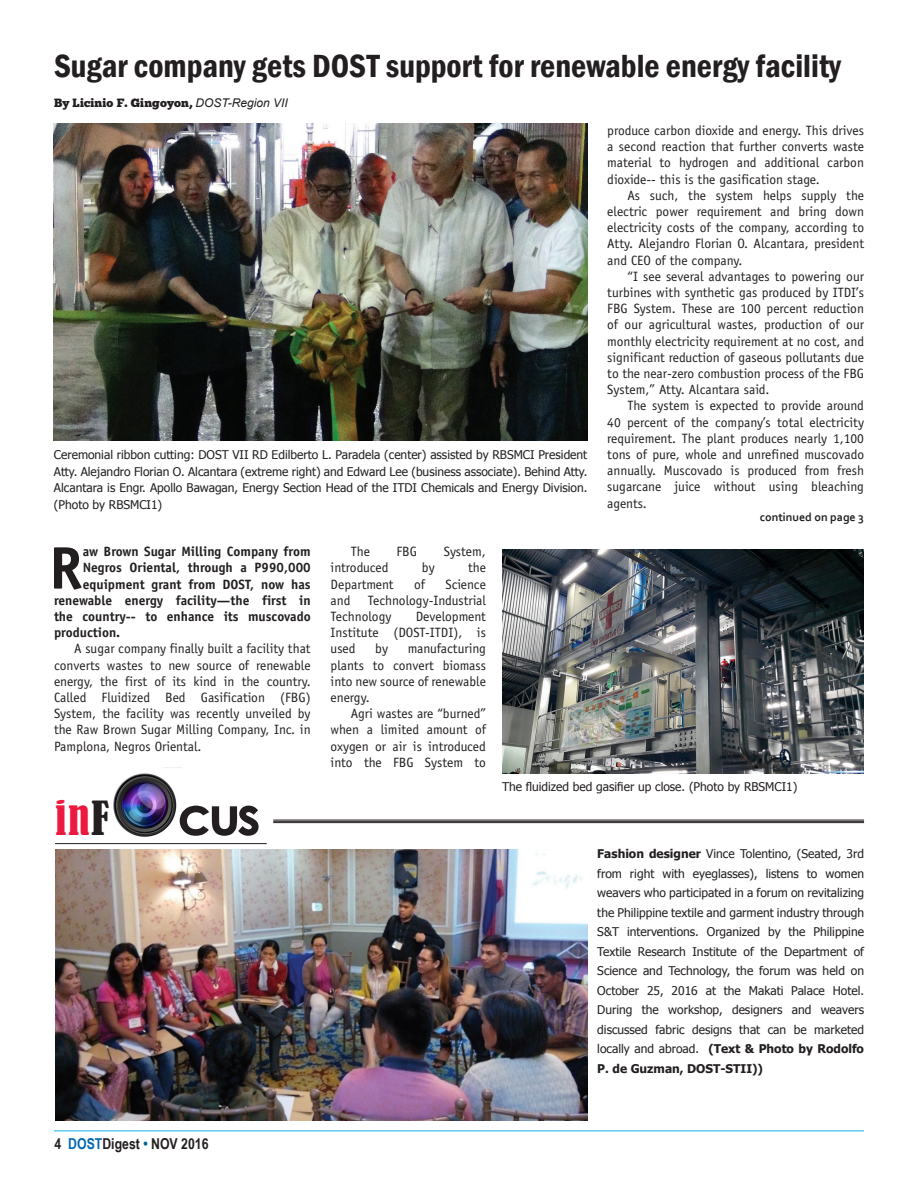
<style>
.page{position:relative;width:918px;height:1188px;background:#fff}
.page>*{position:absolute;margin:0;border:0;box-sizing:border-box;transform-origin:0 0}
.Digest_1st_paragraph{font:700 60.15px "Officina Sans";color:#231f20}
.t1{font:700 54px "Century Gothic";color:#231f20}
.t2{font:condensed 44.1px "Bernard";color:#ed1a40}
.Digest_Title_story{font:600 condensed 33px "Franklin Gothic";color:#231f20}
.t3{font:700 15px "Arial Narrow";color:#231f20}
.Digest_BODYTEXT{font:13.5px/16.2px "Officina Sans";color:#231f20;text-align:justify}
.Digest_1st_paragraph-2{font:700 13.5px "Officina Sans";color:#231f20}
.Digest_CAPTION{font:12px/19.5px "Tahoma";color:#231f20;text-align:justify}
.Digest_1st_BYLine{font:12px "Chunk Five";letter-spacing:.01em;color:#231f20}
.jumper_destination{font:700 12px "Corbel";color:#231f20}
.s1{font-family:"Arial";font-style:italic}
.s2{color:#231f20}
.s3{color:#0167b4}
.s4{color:#006594}
.s5{font-weight:700}
</style>
<div class="page">
<hr style="left:54px;top:1130px;width:810px;height:2px;background:#5fcdf5">
<hr style="left:55px;top:843px;width:212px;height:1px;background:#231f20">
<img style="left:113px;top:767px;width:69px;height:70px">
<hr style="left:273px;top:820px;width:591px;height:1px;background:#231f20">
<hr style="left:273px;top:821px;width:591px;height:1px;background:#231f20">
<hr style="left:273px;top:822px;width:591px;height:1px;background:#231f20">
<img style="left:54px;top:123px;width:533px;height:318px">
<img style="left:502px;top:549px;width:362px;height:225px">
<img style="left:55px;top:849px;width:532px;height:271px">
<p class="Digest_Title_story" style="left:54px;top:44px;width:788px">Sugar company gets DOST support for renewable energy facility</p>
<p class="Digest_1st_BYLine" style="left:54px;top:95px;width:235px">By Licinio F. Gingoyon, <span class="s1">DOST-Region VII</span></p>
<p class="Digest_CAPTION" style="left:54px;top:446px;width:535px;line-height:16.5px">Ceremonial ribbon cutting: DOST VII RD Edilberto L. Paradela (center) assisted by RBSMCI President Atty. Alejandro Florian O. Alcantara (extreme right) and Edward Lee (business associate). Behind Atty.<br>Alcantara is Engr. Apollo Bawagan, Energy Section Head of the ITDI Chemicals and Energy Division. (Photo by RBSMCI1)</p>
<p class="Digest_1st_paragraph" style="left:49px;top:531px;width:35px">R</p>
<p class="Digest_1st_paragraph-2" style="left:83px;top:543px;width:229px">aw Brown Sugar Milling Company from</p>
<p class="Digest_1st_paragraph-2" style="left:83px;top:559px;width:229px">Negros Oriental, through a P990,000</p>
<p class="Digest_1st_paragraph-2" style="left:83px;top:576px;width:229px">equipment grant from DOST, now has</p>
<p class="Digest_1st_paragraph-2" style="left:54px;top:592px;width:258px">renewable energy facility—the first in</p>
<p class="Digest_1st_paragraph-2" style="left:54px;top:608px;width:258px">the country-- to enhance its muscovado</p>
<p class="Digest_1st_paragraph-2" style="left:54px;top:624px;width:68px">production.</p>
<p class="Digest_BODYTEXT" style="left:54px;top:641px;width:258px;text-indent:20px">A sugar company finally built a facility that converts wastes to new source of renewable energy, the first of its kind in the country.<br>Called Fluidized Bed Gasification (FBG)<br>System, the facility was recently unveiled by the Raw Brown Sugar Milling Company, Inc. in Pamplona, Negros Oriental.</p>
<p class="Digest_BODYTEXT" style="left:351px;top:544px;width:21px">The</p>
<p class="Digest_BODYTEXT" style="left:397px;top:544px;width:22px">FBG</p>
<p class="Digest_BODYTEXT" style="left:444px;top:544px;width:44px">System,</p>
<p class="Digest_BODYTEXT" style="left:331px;top:560px;width:59px">introduced</p>
<p class="Digest_BODYTEXT" style="left:422px;top:560px;width:14px">by</p>
<p class="Digest_BODYTEXT" style="left:468px;top:560px;width:19px">the</p>
<p class="Digest_BODYTEXT" style="left:331px;top:576px;width:65px">Department</p>
<p class="Digest_BODYTEXT" style="left:414px;top:576px;width:12px">of</p>
<p class="Digest_BODYTEXT" style="left:445px;top:576px;width:42px">Science</p>
<p class="Digest_BODYTEXT" style="left:331px;top:592px;width:21px">and</p>
<p class="Digest_BODYTEXT" style="left:331px;top:592px;width:157px;text-indent:37px">Technology-Industrial<br>Technology</p>
<p class="Digest_BODYTEXT" style="left:331px;top:608px;width:157px;text-indent:85px">Development Institute (DOST-ITDI), is used</p>
<p class="Digest_BODYTEXT" style="left:331px;top:641px;width:157px;text-indent:77px">manufacturing plants to convert biomass into new source of renewable energy.</p>
<p class="Digest_BODYTEXT" style="left:331px;top:706px;width:157px;text-indent:20px">Agri wastes are “burned” when a limited amount of oxygen or air is introduced into the FBG System to</p>
<p class="Digest_BODYTEXT" style="left:375px;top:641px;width:14px">by</p>
<p class="Digest_BODYTEXT" style="left:607px;top:122px;width:258px">produce carbon dioxide and energy. This drives a second reaction that further converts waste material to hydrogen and additional carbon dioxide-- this is the gasification stage.</p>
<p class="Digest_BODYTEXT" style="left:607px;top:187px;width:258px;text-indent:20px">As such, the system helps supply the electric power requirement and bring down electricity costs of the company, according to Atty. Alejandro Florian O. Alcantara, president and CEO of the company.</p>
<p class="Digest_BODYTEXT" style="left:607px;top:268px;width:258px;text-indent:20px">“I see several advantages to powering our turbines with synthetic gas produced by ITDI’s FBG System. These are 100 percent reduction of our agricultural wastes, production of our monthly electricity requirement at no cost, and significant reduction of gaseous pollutants due to the near-zero combustion process of the FBG System,” Atty. Alcantara said.</p>
<p class="Digest_BODYTEXT" style="left:607px;top:398px;width:258px;text-indent:20px">The system is expected to provide around 40 percent of the company’s total electricity requirement. The plant produces nearly 1,100 tons of pure, whole and unrefined muscovado annually. Muscovado is produced from fresh sugarcane juice without using bleaching agents.</p>
<p class="jumper_destination" style="left:760px;top:509px;width:106px">continued on page 3</p>
<p class="t2" style="left:55px;top:792px;width:56px">in<span class="s2">F</span></p>
<p class="t1" style="left:177px;top:774px;width:85px">cus</p>
<p class="t3" style="left:55px;top:1133px;width:156px">4 <span class="s3">DOST</span>Digest <span class="s4">•</span> NOV 2016</p>
<p class="Digest_CAPTION" style="left:502px;top:777px;width:297px">The fluidized bed gasifier up close. (Photo by RBSMCI1)</p>
<p class="Digest_CAPTION" style="left:597px;top:844px;width:268px"><span class="s5">Fashion designer</span> Vince Tolentino, (Seated, 3rd from right with eyeglasses), listens to women weavers who participated in a forum on revitalizing the Philippine textile and garment industry through S&amp;T interventions. Organized by the Philippine Textile Research Institute of the Department of Science and Technology, the forum was held on October 25, 2016 at the Makati Palace Hotel.<br>During the workshop, designers and weavers discussed fabric designs that can be marketed locally and abroad. <span class="s5">(Text &amp; Photo by Rodolfo P. de Guzman, DOST-STII))</span></p>
</div>
